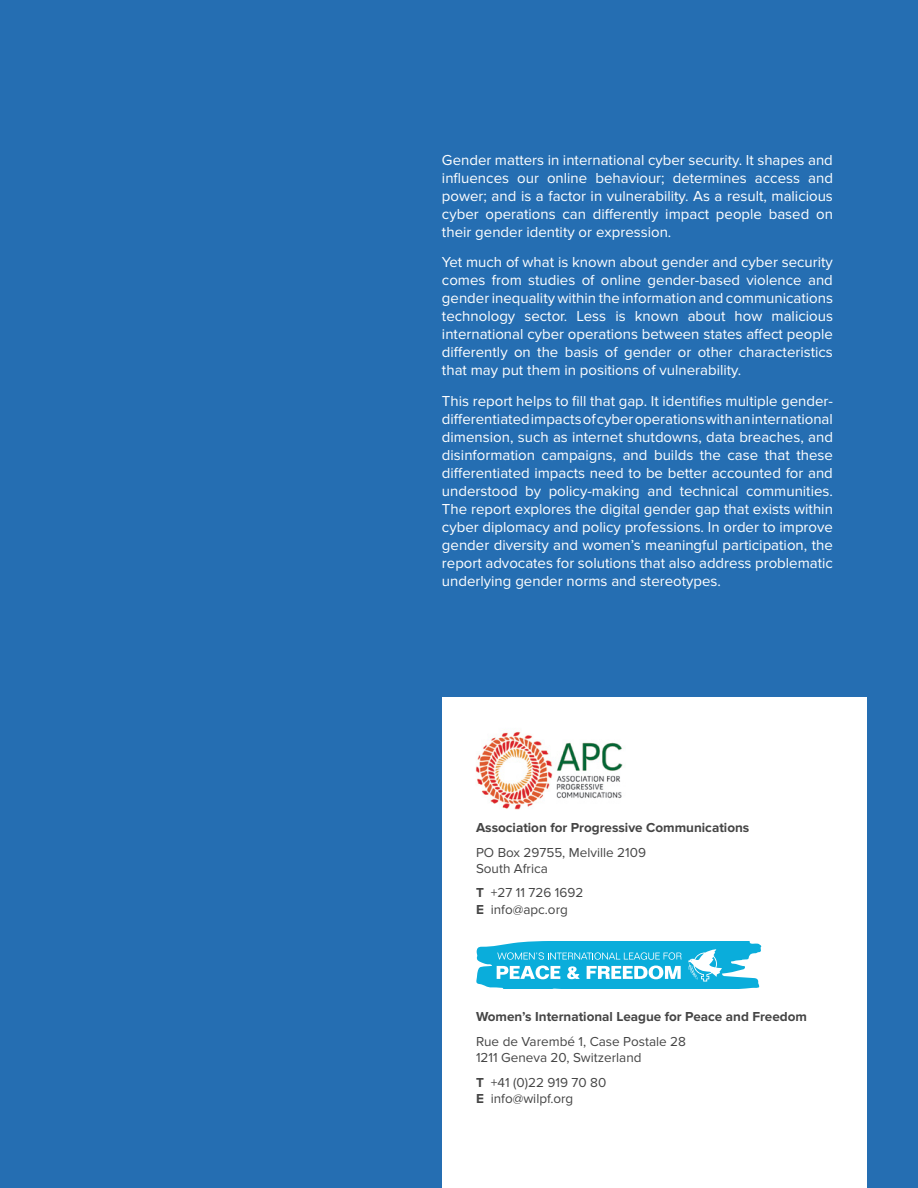
<style>
.page{position:relative;width:918px;height:1188px;background:#256eb2}
.page>*{position:absolute;margin:0;border:0;box-sizing:border-box;transform-origin:0 0}
.t1{font:15px/18px "Proxima Nova";color:#fff;text-align:justify}
.t2{font:13.5px/16.2px "Proxima Nova";color:#454545}
.t3{font:700 13.5px "Proxima Nova";color:#454545}
.s1{font-weight:700}
</style>
<div class="page">
<div style="left:442px;top:698px;width:425px;height:490px;background:#fff"></div>
<svg style="left:476px;top:941px;width:286px;height:48px"></svg>
<img style="left:475px;top:731px;width:148px;height:79px">
<p class="t1" style="left:442px;top:151px;width:393px">Gender matters in international cyber security. It shapes and influences our online behaviour; determines access and power; and is a factor in vulnerability. As a result, malicious cyber operations can differently impact people based on their gender identity or expression.</p>
<p class="t1" style="left:442px;top:254px;width:393px">Yet much of what is known about gender and cyber security comes from studies of online gender-based violence and gender inequality within the information and communications technology sector. Less is known about how malicious international cyber operations between states affect people differently on the basis of gender or other characteristics that may put them in positions of vulnerability.</p>
<p class="t1" style="left:442px;top:393px;width:393px">This report helps to fill that gap. It identifies multiple gender&shy;differentiated impacts of cyber operations with an international dimension, such as internet shutdowns, data breaches, and disinformation campaigns, and builds the case that these differentiated impacts need to be better accounted for and understood by policy-making and technical communities.<br>The report explores the digital gender gap that exists within cyber diplomacy and policy professions. In order to improve gender diversity and women’s meaningful participation, the report advocates for solutions that also address problematic underlying gender norms and stereotypes.</p>
<p class="t3" style="left:476px;top:820px;width:275px">Association for Progressive Communications</p>
<p class="t2" style="left:476px;top:844px;width:172px">PO Box 29755, Melville 2109<br>South Africa</p>
<p class="t2" style="left:476px;top:885px;width:109px"><span class="s1">T</span> +27 11 726 1692<br><span class="s1">E</span> info@apc.org</p>
<p class="t3" style="left:476px;top:1009px;width:333px">Women’s International League for Peace and Freedom</p>
<p class="t2" style="left:476px;top:1034px;width:212px">Rue de Varembé 1, Case Postale 28<br>1211 Geneva 20, Switzerland</p>
<p class="t2" style="left:476px;top:1075px;width:132px"><span class="s1">T</span> +41 (0)22 919 70 80<br><span class="s1">E</span> info@wilpf.org</p>
</div>
